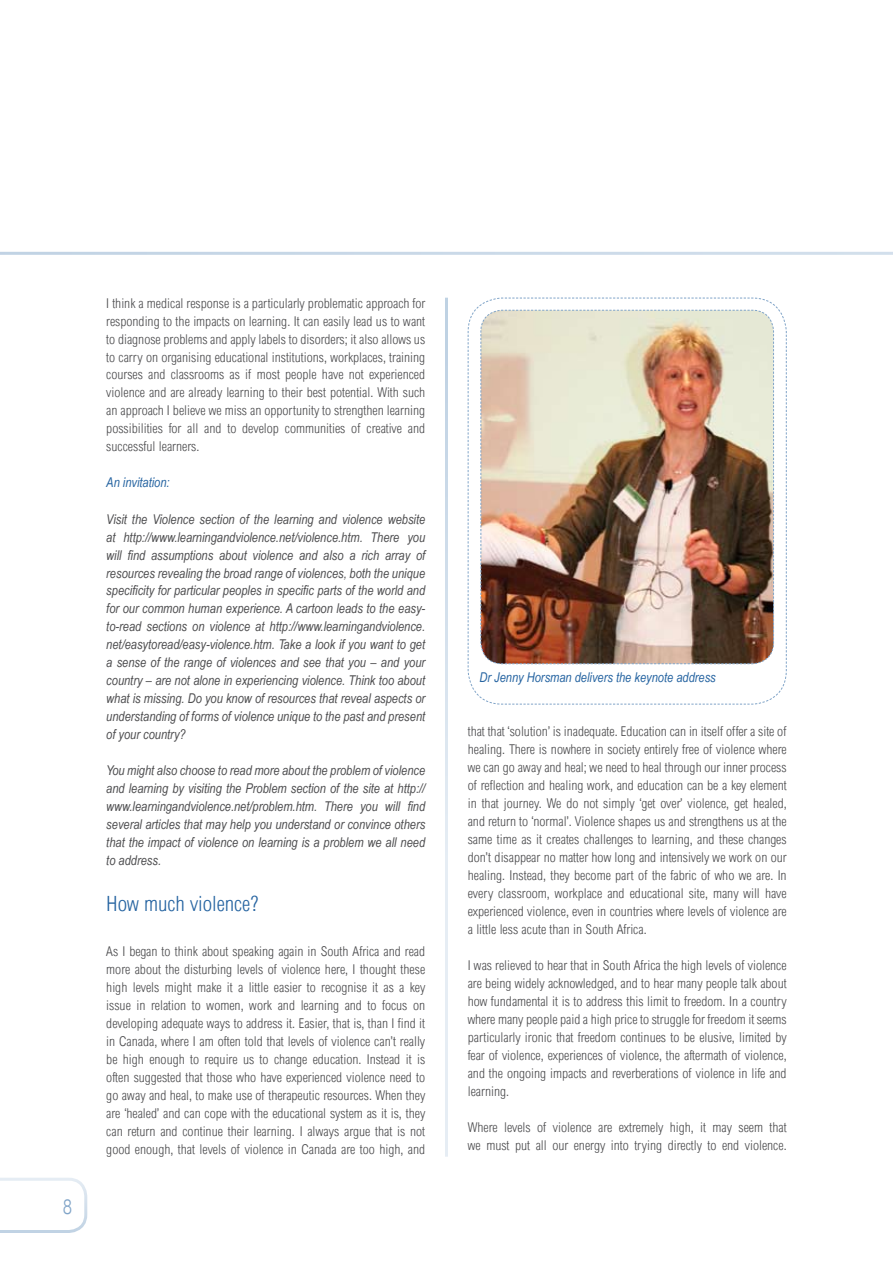
<style>
.page{position:relative;width:893px;height:1263px;background:#fff}
.page>*{position:absolute;margin:0;border:0;box-sizing:border-box;transform-origin:0 0}
.t1{font:300 condensed 21px "Arial";color:#2664a1}
.t2{font:300 condensed 21px "Arial";color:#80a4c8}
.t3{font:300 condensed 13.5px/18px "Arial";color:#4d4d4f;text-align:justify}
.t4{font:italic 13.5px/18px "Arial Narrow";color:#4d4d4f;text-align:justify}
.t5{font:italic 13.5px "Arial Narrow";color:#2664a1}
</style>
<div class="page">
<svg style="left:0;top:251px;width:892px;height:4px"></svg>
<svg style="left:0;top:1178px;width:87px;height:55px"></svg>
<svg style="left:467px;top:297px;width:320px;height:408px"></svg>
<img style="left:480px;top:309px;width:294px;height:355px">
<h1 class="t2" style="left:63px;top:1195px;width:11px">8</h1>
<p class="t3" style="left:106px;top:294px;width:320px">I think a medical response is a particularly problematic approach for responding to the impacts on learning. It can easily lead us to want to diagnose problems and apply labels to disorders; it also allows us to carry on organising educational institutions, workplaces, training courses and classrooms as if most people have not experienced violence and are already learning to their best potential. With such an approach I believe we miss an opportunity to strengthen learning possibilities for all and to develop communities of creative and successful learners.</p>
<p class="t5" style="left:106px;top:473px;width:65px">An invitation:</p>
<p class="t4" style="left:106px;top:509px;width:320px">Visit the Violence section of the learning and violence website at http://www.learningandviolence.net/violence.htm. There you will find assumptions about violence and also a rich array of resources revealing the broad range of violences, both the unique specificity for particular peoples in specific parts of the world and for our common human experience. A cartoon leads to the easy&shy;to-read sections on violence at http://www.learningandviolence. net/easytoread/easy-violence.htm. Take a look if you want to get a sense of the range of violences and see that you – and your country – are not alone in experiencing violence. Think too about what is missing. Do you know of resources that reveal aspects or understanding of forms of violence unique to the past and present of your country?</p>
<p class="t4" style="left:106px;top:761px;width:320px">You might also choose to read more about the problem of violence and learning by visiting the Problem section of the site at http:// www.learningandviolence.net/problem.htm. There you will find several articles that may help you understand or convince others that the impact of violence on learning is a problem we all need to address.</p>
<h1 class="t1" style="left:106px;top:891px;width:154px">How much violence?</h1>
<p class="t3" style="left:106px;top:942px;width:320px">As I began to think about speaking again in South Africa and read more about the disturbing levels of violence here, I thought these high levels might make it a little easier to recognise it as a key issue in relation to women, work and learning and to focus on developing adequate ways to address it. Easier, that is, than I find it in Canada, where I am often told that levels of violence can’t really be high enough to require us to change education. Instead it is often suggested that those who have experienced violence need to go away and heal, to make use of therapeutic resources. When they are ‘healed’ and can cope with the educational system as it is, they can return and continue their learning. I always argue that is not good enough, that levels of violence in Canada are too high, and</p>
<p class="t5" style="left:479px;top:668px;width:238px">Dr Jenny Horsman delivers the keynote address</p>
<p class="t3" style="left:468px;top:722px;width:320px">that that ‘solution’ is inadequate. Education can in itself offer a site of healing. There is nowhere in society entirely free of violence where we can go away and heal; we need to heal through our inner process of reflection and healing work, and education can be a key element in that journey. We do not simply ‘get over’ violence, get healed, and return to ‘normal’. Violence shapes us and strengthens us at the same time as it creates challenges to learning, and these changes don’t disappear no matter how long and intensively we work on our healing. Instead, they become part of the fabric of who we are. In every classroom, workplace and educational site, many will have experienced violence, even in countries where levels of violence are a little less acute than in South Africa.</p>
<p class="t3" style="left:468px;top:956px;width:320px">I was relieved to hear that in South Africa the high levels of violence are being widely acknowledged, and to hear many people talk about how fundamental it is to address this limit to freedom. In a country where many people paid a high price to struggle for freedom it seems particularly ironic that freedom continues to be elusive, limited by fear of violence, experiences of violence, the aftermath of violence, and the ongoing impacts and reverberations of violence in life and learning.</p>
<p class="t3" style="left:468px;top:1118px;width:320px">Where levels of violence are extremely high, it may seem that we must put all our energy into trying directly to end violence.</p>
</div>
